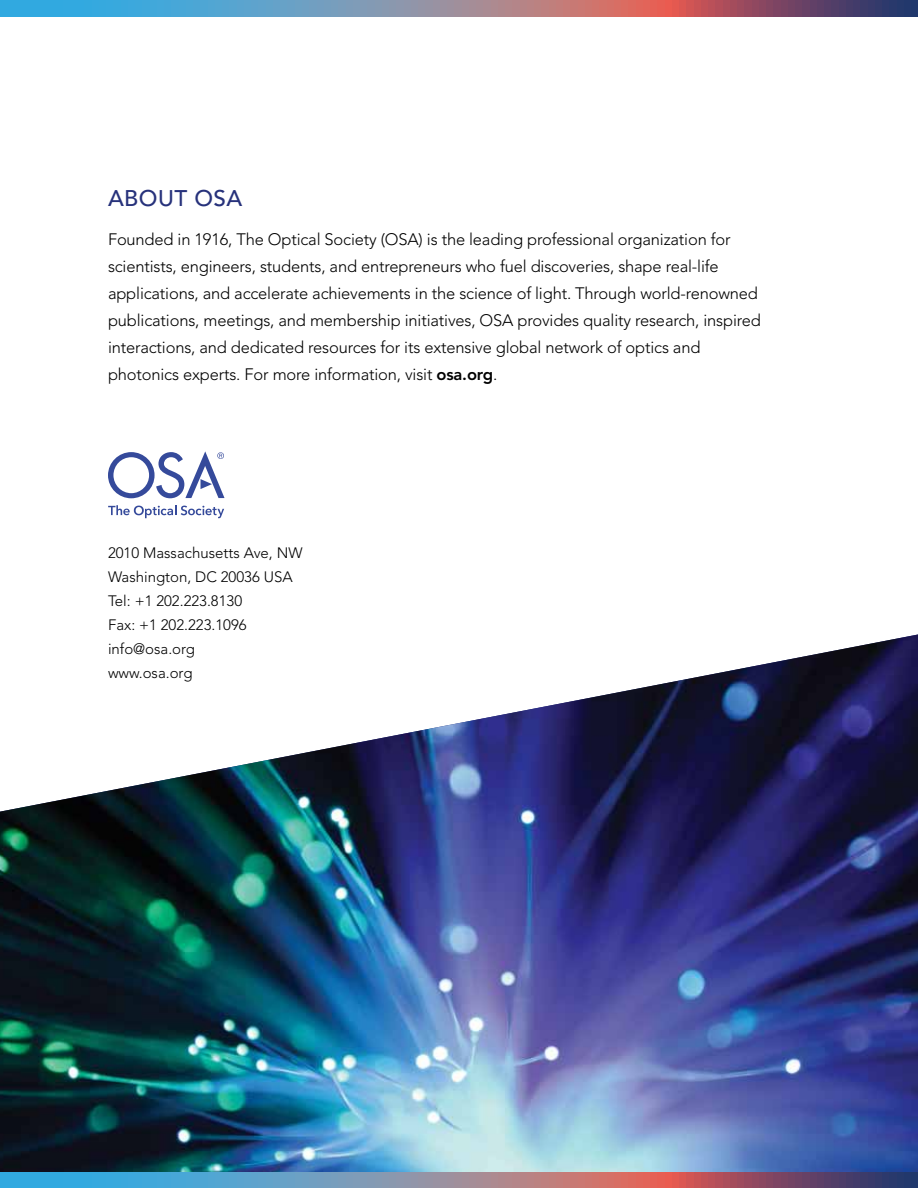
<style>
.page{position:relative;width:918px;height:1188px;background:#fff}
.page>*{position:absolute;margin:0;border:0;box-sizing:border-box;transform-origin:0 0}
.t1{font:500 22.5px "Avenir LT Std";letter-spacing:.02em;color:#27327b}
.t2{font:300 16.5px/27px "Avenir LT Std";letter-spacing:-.01em;color:#000}
.t3{font:300 15px/24px "Avenir LT Std";color:#000}
.s1{font-weight:800}
</style>
<div class="page">
<svg style="left:108px;top:451px;width:117px;height:47px"></svg>
<svg style="left:108px;top:505px;width:116px;height:13px"></svg>
<img style="left:0;top:634px;width:918px;height:538px">
<svg style="left:0;top:0;width:918px;height:16px;background:#7a7f9b"></svg>
<svg style="left:0;top:1172px;width:918px;height:16px;background:#7a7f9b"></svg>
<h1 class="t1" style="left:108px;top:185px;width:136px">ABOUT OSA</h1>
<p class="t2" style="left:108px;top:226px;width:654px">Founded in 1916, The Optical Society (OSA) is the leading professional organization for scientists, engineers, students, and entrepreneurs who fuel discoveries, shape real-life applications, and accelerate achievements in the science of light. Through world-renowned publications, meetings, and membership initiatives, OSA provides quality research, inspired interactions, and dedicated resources for its extensive global network of optics and photonics experts. For more information, visit <span class="s1">osa.org</span>.</p>
<p class="t3" style="left:108px;top:541px;width:196px">2010 Massachusetts Ave, NW<br>Washington, DC 20036 USA<br>Tel: +1 202.223.8130<br>Fax: +1 202.223.1096 info@osa.org<br>www.osa.org</p>
</div>
